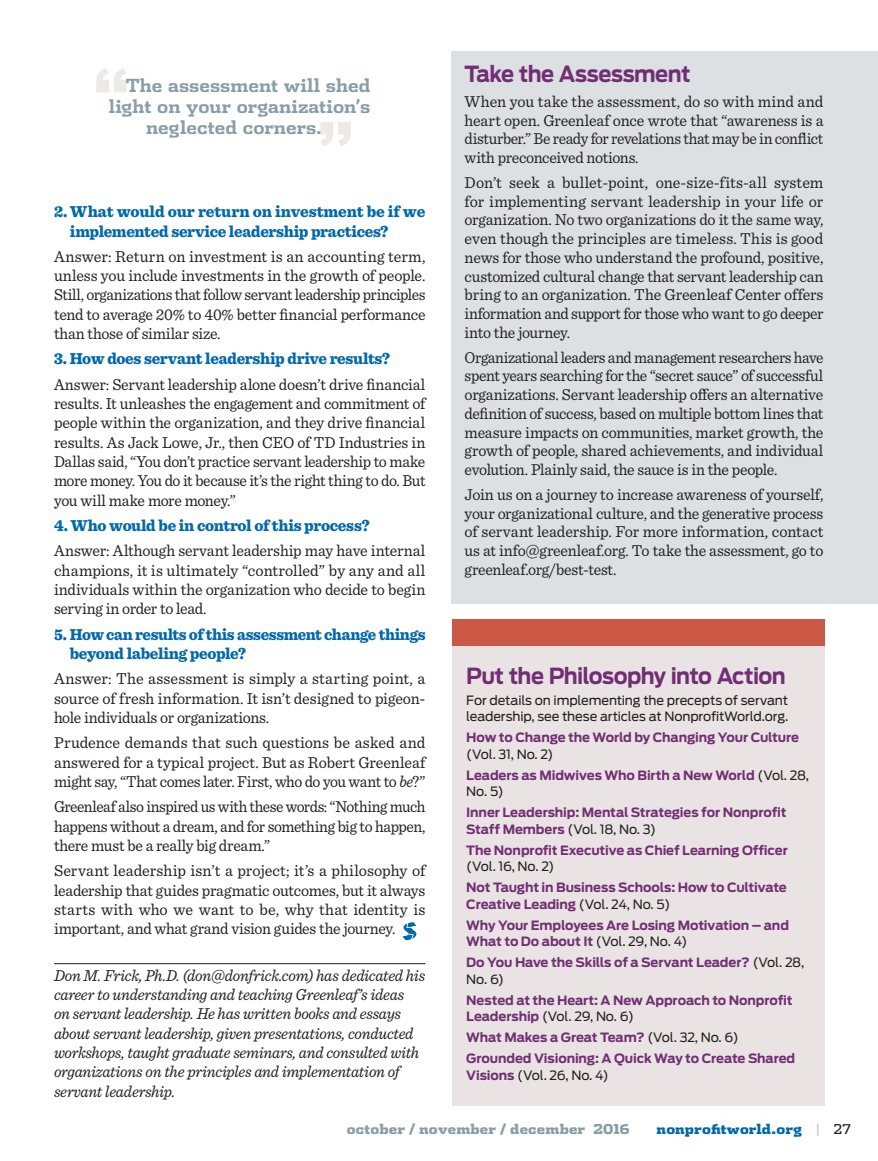
<style>
.page{position:relative;width:878px;height:1161px;background:#fff}
.page>*{position:absolute;margin:0;border:0;box-sizing:border-box;transform-origin:0 0}
.t1{font:700 72px "Antenna";color:#ece9e7}
.t2{font:700 22.05px "Antenna";letter-spacing:-.025em;color:#722e74;scale:.95 1}
.t3{font:700 18px "Dispatch";color:#889ea6}
.t4{font:16.5px/18.8px "Sentinel";letter-spacing:-.02em;color:#231f20;text-align:justify}
.t5{font:16.5px/19.4px "Sentinel";letter-spacing:-.02em;color:#231f20;text-align:justify;scale:.96 1}
.t6{font:16.5px/18.8px "Sentinel";letter-spacing:-.02em;color:#231f20;text-align:justify;scale:.94 1}
.t7{font:italic 16.5px/19.4px "Sentinel";letter-spacing:-.02em;color:#231f20;scale:.95 1}
.t8{font:900 16.5px/19.4px "Sentinel";letter-spacing:-.02em;color:#0068ac;scale:.96 1}
.t9{font:900 16.5px "Sentinel";letter-spacing:-.02em;color:#0068ac;scale:.95 1}
.t10{font:900 16.5px/19.4px "Sentinel";letter-spacing:-.02em;color:#0068ac;scale:.94 1}
.t11{font:900 13.5px "Dispatch";letter-spacing:.01em;color:#889ea6}
.t12{font:900 13.5px "Dispatch";letter-spacing:.01em;color:#0068ac}
.t13{font:700 12.75px/16.5px "Antenna";letter-spacing:-.01em;color:#722e74}
.t14{font:12.75px/16.5px "Antenna";letter-spacing:-.01em;color:#231f20}
.s1{font-style:italic}
.s2{font-weight:400;color:#231f20}
.s3{font-weight:700;color:#722e74}
.s4{font-weight:400;color:#bcbec0}
</style>
<div class="page">
<div style="left:451px;top:51px;width:427px;height:553px;background:#dce0e2"></div>
<div style="left:452px;top:628px;width:372px;height:478px;background:#e9e4e3"></div>
<div style="left:452px;top:619px;width:372px;height:27px;background:#cb5845"></div>
<hr style="left:54px;top:963px;width:371px;height:1px;background:#231f20">
<svg style="left:402px;top:922px;width:14px;height:18px"></svg>
<h1 class="t1" style="left:92px;top:52px;width:40px">“</h1>
<p class="t3" style="left:126px;top:73px;width:246px">The assessment will shed</p>
<p class="t3" style="left:109px;top:94px;width:263px">light on your organization’s</p>
<p class="t3" style="left:146px;top:115px;width:178px">neglected corners.</p>
<h1 class="t1" style="left:316px;top:106px;width:40px">”</h1>
<p class="t8" style="left:70px;top:201px;width:372px;text-indent:-16px">2. What would our return on investment be if we implemented service leadership practices?</p>
<p class="t4" style="left:54px;top:246px;width:373px;line-height:19.4px">Answer: Return on investment is an accounting term, unless you include investments in the growth of people.<br>Still, organizations that follow servant leadership principles tend to average 20% to 40% better financial performance than those of similar size.</p>
<p class="t9" style="left:54px;top:346px;width:355px">3. How does servant leadership drive results?</p>
<p class="t5" style="left:54px;top:374px;width:388px">Answer: Servant leadership alone doesn’t drive financial results. It unleashes the engagement and commitment of people within the organization, and they drive financial results. As Jack Lowe, Jr., then CEO of TD Industries in Dallas said, “You don’t practice servant leadership to make more money. You do it because it’s the right thing to do. But you will make more money.”</p>
<p class="t9" style="left:54px;top:512px;width:334px">4. Who would be in control of this process?</p>
<p class="t5" style="left:54px;top:540px;width:388px">Answer: Although servant leadership may have internal champions, it is ultimately “controlled” by any and all individuals within the organization who decide to begin serving in order to lead.</p>
<p class="t10" style="left:70px;top:624px;width:380px;text-indent:-16px">5. How can results of this assessment change things beyond labeling people?</p>
<p class="t4" style="left:54px;top:668px;width:373px;line-height:19.4px">Answer: The assessment is simply a starting point, a source of fresh information. It isn’t designed to pigeon&shy;hole individuals or organizations.</p>
<p class="t4" style="left:54px;top:732px;width:373px;line-height:19.4px">Prudence demands that such questions be asked and answered for a typical project. But as Robert Greenleaf might say, “That comes later. First, who do you want to <span class="s1">be</span>?”</p>
<p class="t6" style="left:54px;top:796px;width:396px;line-height:19.4px">Greenleaf also inspired us with these words: “Nothing much happens without a dream, and for something big to happen, there must be a really big dream.”</p>
<p class="t4" style="left:54px;top:860px;width:373px;line-height:19.4px">Servant leadership isn’t a project; it’s a philosophy of leadership that guides pragmatic outcomes, but it always starts with who we want to be, why that identity is important, and what grand vision guides the journey.</p>
<p class="t7" style="left:54px;top:964px;width:392px">Don M. Frick, Ph.D. (don@donfrick.com) has dedicated his career to understanding and teaching Greenleaf’s ideas<br>on servant leadership. He has written books and essays about servant leadership, given presentations, conducted workshops, taught graduate seminars, and consulted with organizations on the principles and implementation of servant leadership.</p>
<h2 class="t2" style="left:464px;top:61px;width:239px">Take the Assessment</h2>
<p class="t4" style="left:464px;top:91px;width:360px">When you take the assessment, do so with mind and heart open. Greenleaf once wrote that “awareness is a disturber.” Be ready for revelations that may be in conflict with preconceived notions.</p>
<p class="t4" style="left:464px;top:172px;width:360px">Don’t seek a bullet-point, one-size-fits-all system for implementing servant leadership in your life or organization. No two organizations do it the same way, even though the principles are timeless. This is good news for those who understand the profound, positive, customized cultural change that servant leadership can bring to an organization. The Greenleaf Center offers information and support for those who want to go deeper into the journey.</p>
<p class="t6" style="left:464px;top:347px;width:383px">Organizational leaders and management researchers have spent years searching for the “secret sauce” of successful organizations. Servant leadership offers an alternative definition of success, based on multiple bottom lines that measure impacts on communities, market growth, the growth of people, shared achievements, and individual evolution. Plainly said, the sauce is in the people.</p>
<p class="t5" style="left:464px;top:484px;width:375px;line-height:18.8px">Join us on a journey to increase awareness of yourself, your organizational culture, and the generative process of servant leadership. For more information, contact us at info@greenleaf.org. To take the assessment, go to greenleaf.org/best-test.</p>
<h2 class="t2" style="left:466px;top:663px;width:338px">Put the Philosophy into Action</h2>
<p class="t14" style="left:466px;top:692px;width:323px">For details on implementing the precepts of servant leadership, see these articles at NonprofitWorld.org.</p>
<p class="t13" style="left:466px;top:729px;width:334px">How to Change the World by Changing Your Culture</p>
<p class="t13" style="left:466px;top:744px;width:344px;line-height:21px"><span class="s2">(Vol. 31, No. 2)<br></span>Leaders as Midwives Who Birth a New World <span class="s2">(Vol. 28,</span></p>
<p class="t14" style="left:466px;top:784px;width:39px">No. 5)</p>
<p class="t13" style="left:466px;top:804px;width:322px">I nner Leadership: Mental Strategies for Nonprofit<br>Staff Members <span class="s2">(Vol. 18, No. 3)</span></p>
<p class="t13" style="left:466px;top:842px;width:323px">The Nonprofit Executive as Chief Learning Officer</p>
<p class="t14" style="left:466px;top:859px;width:90px">(Vol. 16, No. 2)</p>
<p class="t13" style="left:466px;top:879px;width:322px">Not Taught in Business Schools: How to Cultivate<br>Creative Leading <span class="s2">(Vol. 24, No. 5)</span></p>
<p class="t13" style="left:466px;top:917px;width:324px">Why Your Employees Are Losing Motivation – and<br>What to Do about It <span class="s2">(Vol. 29, No. 4)</span></p>
<p class="t13" style="left:466px;top:954px;width:339px">Do You Have the Skills of a Servant Leader? <span class="s2">(Vol. 28,<br>No. 6)</span></p>
<p class="t13" style="left:466px;top:992px;width:328px">Nested at the Heart: A New Approach to Nonprofit<br>Leadership <span class="s2">(Vol. 29, No. 6)</span></p>
<p class="t13" style="left:466px;top:1027px;width:330px;line-height:21px">What Makes a Great Team? <span class="s2">(Vol. 32, No. 6)<br></span>Grounded Visioning: A Quick Way to Create Shared</p>
<p class="t14" style="left:466px;top:1067px;width:144px"><span class="s3">Visions</span> (Vol. 26, No. 4)</p>
<p class="t11" style="left:347px;top:1119px;width:284px">october / november / december 2016</p>
<p class="t12" style="left:656px;top:1119px;width:196px">nonprofitworld.org <span class="s4">|</span> <span class="s2">27</span></p>
</div>
